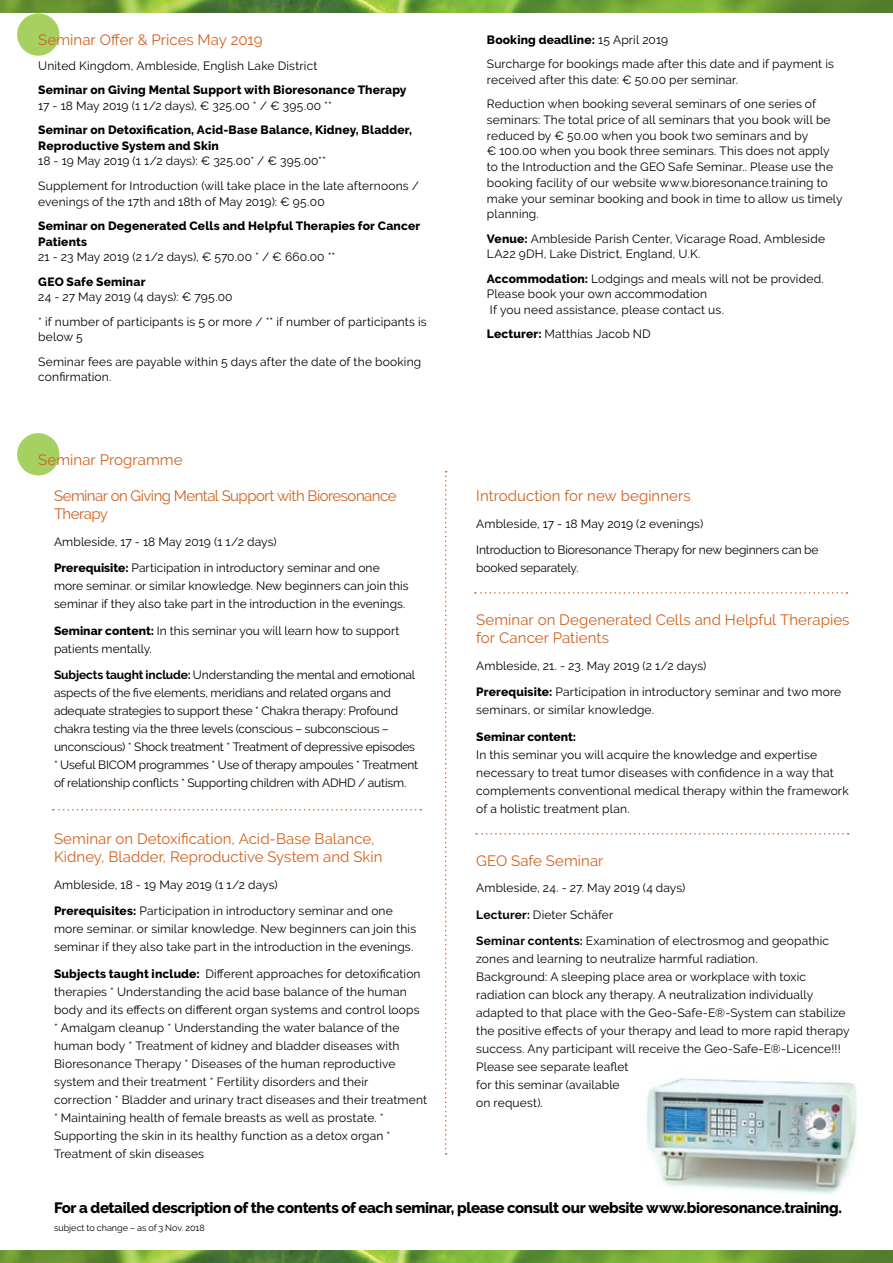
<style>
.page{position:relative;width:893px;height:1263px;background:#fff}
.page>*{position:absolute;margin:0;border:0;box-sizing:border-box;transform-origin:0 0}
.t1{font:15px/18px "Raleway";letter-spacing:.005em;color:#d0611d}
.t2{font:800 15px "Raleway";letter-spacing:-.025em;color:#000}
.t3{font:15px/18px "Raleway";letter-spacing:-.035em;color:#d0611d}
.t4{font:12px/18px "Raleway";letter-spacing:.01em;color:#000}
.t5{font:12px/18px "Raleway";letter-spacing:-.01em;color:#000}
.t6{font:800 12px/15.8px "Raleway";letter-spacing:.015em;color:#000}
.t7{font:9px "Raleway";color:#000}
.s1{font-weight:800}
.s2{font-weight:700}
</style>
<div class="page">
<img style="left:646px;top:1078px;width:211px;height:116px">
<div style="left:17px;top:13px;width:42px;height:43px;background:#a6d05f;border-radius:50%"></div>
<div style="left:17px;top:433px;width:42px;height:42px;background:#a6d05f;border-radius:50%"></div>
<img style="left:0;top:1250px;width:893px;height:13px">
<img style="left:0;top:0;width:893px;height:13px">
<svg style="left:445px;top:471px;width:2px;height:683px"></svg>
<svg style="left:53px;top:809px;width:368px;height:1px"></svg>
<svg style="left:476px;top:833px;width:373px;height:1px"></svg>
<svg style="left:475px;top:592px;width:372px;height:2px"></svg>
<p class="t1" style="left:38px;top:31px;width:226px">Seminar Offer &amp; Prices May 2019</p>
<p class="t4" style="left:38px;top:56px;width:281px">United Kingdom, Ambleside, English Lake District</p>
<p class="t6" style="left:38px;top:82px;width:370px">Seminar on Giving Mental Support with Bioresonance Therapy</p>
<p class="t4" style="left:38px;top:96px;width:295px">17 - 18 May 2019 (1 1/2 days), € 325.00 * / € 395.00 **</p>
<p class="t6" style="left:38px;top:122px;width:375px">Seminar on Detoxification, Acid-Base Balance, Kidney, Bladder,<br>Reproductive System and Skin</p>
<p class="t4" style="left:38px;top:149px;width:382px;line-height:24.3px">18 - 19 May 2019 (1 1/2 days): € 325.00* / € 395.00**<br>Supplement for Introduction (will take place in the late afternoons /</p>
<p class="t4" style="left:38px;top:192px;width:288px">evenings of the 17th and 18th of May 2019): € 95.00</p>
<p class="t6" style="left:38px;top:218px;width:383px">Seminar on Degenerated Cells and Helpful Therapies for Cancer<br>Patients</p>
<p class="t4" style="left:38px;top:248px;width:299px">21 - 23 May 2019 (2 1/2 days), € 570.00 * / € 660.00 **</p>
<p class="t6" style="left:38px;top:273px;width:109px">GEO Safe Seminar</p>
<p class="t4" style="left:38px;top:285px;width:390px;line-height:24.3px">24 - 27 May 2019 (4 days): € 795.00<br>* if number of participants is 5 or more / ** if number of participants is</p>
<p class="t4" style="left:38px;top:325px;width:384px;line-height:24.3px">below 5<br>Seminar fees are payable within 5 days after the date of the booking</p>
<p class="t4" style="left:38px;top:368px;width:75px">confirmation.</p>
<p class="t1" style="left:38px;top:451px;width:146px">Seminar Programme</p>
<p class="t3" style="left:54px;top:487px;width:344px">Seminar on Giving Mental Support with Bioresonance<br>Therapy</p>
<p class="t4" style="left:54px;top:532px;width:224px">Ambleside, 17 - 18 May 2019 (1 1/2 days)</p>
<p class="t4" style="left:54px;top:559px;width:356px"><span class="s1">Prerequisite:</span> Participation in introductory seminar and one more seminar. or similar knowledge. New beginners can join this seminar if they also take part in the introduction in the evenings.</p>
<p class="t4" style="left:54px;top:621px;width:347px"><span class="s1">Seminar content:</span> In this seminar you will learn how to support patients mentally.</p>
<p class="t5" style="left:54px;top:666px;width:366px"><span class="s2">Subjects taught include:</span> Understanding the mental and emotional aspects of the five elements, meridians and related organs and adequate strategies to support these * Chakra therapy: Profound chakra testing via the three levels (conscious – subconscious – unconscious) * Shock treatment * Treatment of depressive episodes * Useful BICOM programmes * Use of therapy ampoules * Treatment of relationship conflicts * Supporting children with ADHD / autism.</p>
<p class="t1" style="left:54px;top:830px;width:330px">Seminar on Detoxification, Acid-Base Balance,<br>Kidney, Bladder, Reproductive System and Skin</p>
<p class="t4" style="left:54px;top:876px;width:225px">Ambleside, 18 - 19 May 2019 (1 1/2 days)</p>
<p class="t4" style="left:54px;top:902px;width:364px"><span class="s1">Prerequisites:</span> Participation in introductory seminar and one more seminar. or similar knowledge. New beginners can join this seminar if they also take part in the introduction in the evenings.</p>
<p class="t4" style="left:54px;top:965px;width:375px"><span class="s1">Subjects taught include:</span> Different approaches for detoxification therapies * Understanding the acid base balance of the human body and its effects on different organ systems and control loops<br>* Amalgam cleanup * Understanding the water balance of the human body * Treatment of kidney and bladder diseases with Bioresonance Therapy * Diseases of the human reproductive system and their treatment * Fertility disorders and their correction * Bladder and urinary tract diseases and their treatment * Maintaining health of female breasts as well as prostate. * Supporting the skin in its healthy function as a detox organ * Treatment of skin diseases</p>
<p class="t4" style="left:487px;top:27px;width:349px;line-height:24.3px"><span class="s1">Booking deadline:</span> 15 April 2019<br>Surcharge for bookings made after this date and if payment is</p>
<p class="t4" style="left:487px;top:67px;width:331px;line-height:24.3px">received after this date: € 50.00 per seminar.<br>Reduction when booking several seminars of one series of</p>
<p class="t4" style="left:487px;top:112px;width:357px;line-height:15.8px">seminars: The total price of all seminars that you book will be reduced by € 50.00 when you book two seminars and by<br>€ 100.00 when you book three seminars. This does not apply to the Introduction and the GEO Safe Seminar.. Please use the booking facility of our website www.bioresonance.training to make your seminar booking and book in time to allow us timely planning.</p>
<p class="t4" style="left:487px;top:230px;width:340px;line-height:15.8px"><span class="s1">Venue:</span> Ambleside Parish Center, Vicarage Road, Ambleside<br>LA22 9DH, Lake District, England, U.K.</p>
<p class="t4" style="left:487px;top:270px;width:338px;line-height:15.8px"><span class="s1">Accommodation:</span> Lodgings and meals will not be provided.<br>Please book your own accommodation<br>If you need assistance, please contact us.</p>
<p class="t4" style="left:487px;top:325px;width:165px"><span class="s1">Lecturer:</span> Matthias Jacob ND</p>
<p class="t1" style="left:476px;top:487px;width:216px">Introduction for new beginners</p>
<p class="t4" style="left:476px;top:514px;width:228px">Ambleside, 17 - 18 May 2019 (2 evenings)</p>
<p class="t5" style="left:476px;top:541px;width:344px">Introduction to Bioresonance Therapy for new beginners can be booked separately.</p>
<p class="t1" style="left:476px;top:611px;width:375px">Seminar on Degenerated Cells and Helpful Therapies for Cancer Patients</p>
<p class="t4" style="left:476px;top:656px;width:232px">Ambleside, 21. - 23. May 2019 (2 1/2 days)</p>
<p class="t4" style="left:476px;top:683px;width:367px"><span class="s1">Prerequisite:</span> Participation in introductory seminar and two more seminars, or similar knowledge.</p>
<p class="t6" style="left:476px;top:729px;width:102px">Seminar content:</p>
<p class="t4" style="left:476px;top:745px;width:374px">In this seminar you will acquire the knowledge and expertise necessary to treat tumor diseases with confidence in a way that complements conventional medical therapy within the framework of a holistic treatment plan.</p>
<p class="t1" style="left:476px;top:851px;width:129px">GEO Safe Seminar</p>
<p class="t4" style="left:476px;top:879px;width:211px">Ambleside, 24. - 27. May 2019 (4 days)</p>
<p class="t4" style="left:476px;top:905px;width:139px"><span class="s2">Lecturer:</span> Dieter Schäfer</p>
<p class="t4" style="left:476px;top:932px;width:375px"><span class="s2">Seminar contents:</span> Examination of electrosmog and geopathic zones and learning to neutralize harmful radiation.<br>Background: A sleeping place area or workplace with toxic radiation can block any therapy. A neutralization individually adapted to that place with the Geo-Safe-E®-System can stabilize the positive effects of your therapy and lead to more rapid therapy success. Any participant will receive the Geo-Safe-E®-Licence!!!<br>Please see separate leaflet<br>for this seminar (available<br>on request).</p>
<p class="t2" style="left:54px;top:1199px;width:789px">For a detailed description of the contents of each seminar, please consult our website www.bioresonance.training.</p>
<p class="t7" style="left:54px;top:1223px;width:152px">subject to change – as of 3 Nov. 2018</p>
</div>
